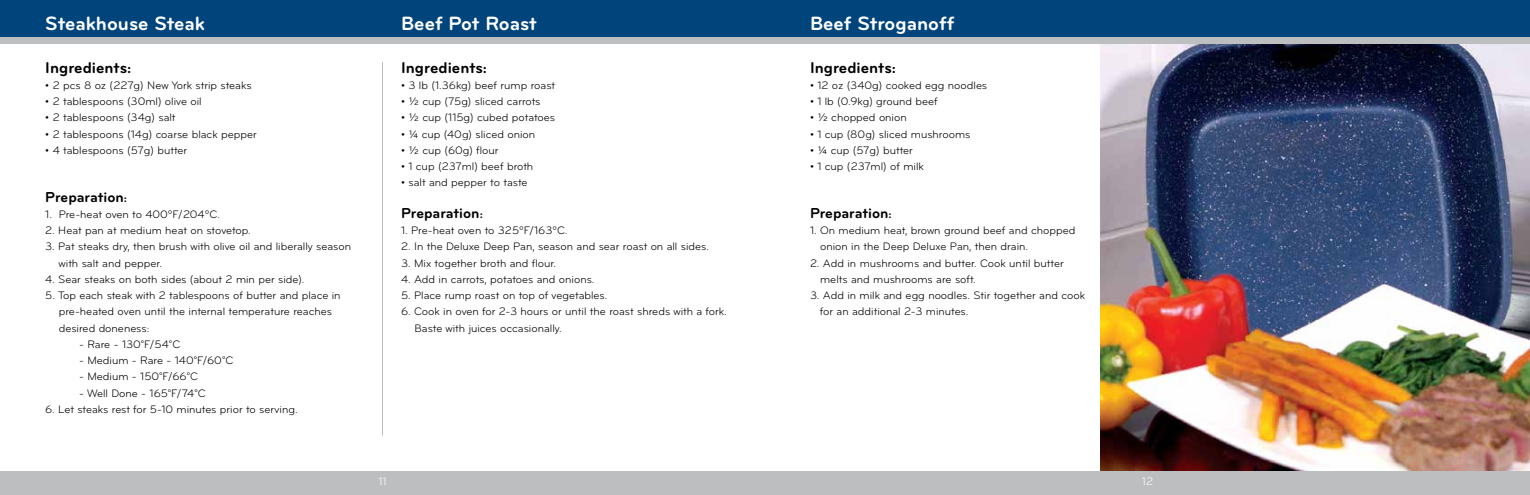
<style>
.page{position:relative;width:1530px;height:495px;background:#fff}
.page>*{position:absolute;margin:0;border:0;box-sizing:border-box;transform-origin:0 0}
.t1{font:700 20px "Bryant";color:#fff}
.t2{font:700 16.25px "Bryant";color:#000}
.t3{font:700 15px "Bryant";color:#000}
.t4{font:11.25px/16.2px "Bryant";color:#000}
.t5{font:11.25px "Bryant";color:#fff}
.s1{font-size:12.5px}
</style>
<div class="page">
<img style="left:1101px;top:44px;width:429px;height:428px">
<div style="left:0;top:472px;width:1530px;height:23px;background:#bcbec0"></div>
<div style="left:0;top:0;width:774px;height:44px;background:#00447c"></div>
<div style="left:0;top:38px;width:774px;height:6px;background:#bcbec0"></div>
<hr style="left:382px;top:62px;width:1px;height:373px;background:#bcbec0">
<div style="left:755px;top:0;width:775px;height:43px;background:#00447c"></div>
<div style="left:755px;top:38px;width:775px;height:6px;background:#bcbec0"></div>
<h1 class="t1" style="left:45px;top:11px;width:161px">Steakhouse Steak</h1>
<h2 class="t2" style="left:45px;top:57px;width:88px">Ingredients:</h2>
<p class="t4" style="left:45px;top:77px;width:208px">• 2 pcs 8 oz (227g) New York strip steaks</p>
<p class="t4" style="left:45px;top:93px;width:158px">• 2 tablespoons (30ml) olive oil</p>
<p class="t4" style="left:45px;top:110px;width:132px">• 2 tablespoons (34g) salt</p>
<p class="t4" style="left:45px;top:126px;width:213px">• 2 tablespoons (14g) coarse black pepper</p>
<p class="t4" style="left:45px;top:142px;width:143px">• 4 tablespoons (57g) butter</p>
<h3 class="t3" style="left:45px;top:187px;width:83px">Preparation<span class="s1">:</span></h3>
<p class="t4" style="left:45px;top:206px;width:176px">1. Pre-heat oven to 400ºF/204ºC.</p>
<p class="t4" style="left:45px;top:222px;width:207px">2. Heat pan at medium heat on stovetop.</p>
<p class="t4" style="left:59px;top:239px;width:294px;text-indent:-13px">3. Pat steaks dry, then brush with olive oil and liberally season with salt and pepper.</p>
<p class="t4" style="left:45px;top:271px;width:261px">4. Sear steaks on both sides (about 2 min per side).</p>
<p class="t4" style="left:59px;top:287px;width:283px;text-indent:-13px">5. Top each steak with 2 tablespoons of butter and place in pre-heated oven until the internal temperature reaches desired doneness:</p>
<p class="t4" style="left:79px;top:336px;width:103px">- Rare - 130°F/54°C</p>
<p class="t4" style="left:79px;top:352px;width:156px">- Medium - Rare - 140°F/60°C</p>
<p class="t4" style="left:79px;top:369px;width:121px">- Medium - 150°F/66°C</p>
<p class="t4" style="left:79px;top:385px;width:128px">- Well Done - 165°F/74°C</p>
<p class="t4" style="left:45px;top:401px;width:254px">6. Let steaks rest for 5-10 minutes prior to serving.</p>
<h1 class="t1" style="left:401px;top:11px;width:137px">Beef Pot Roast</h1>
<h2 class="t2" style="left:401px;top:57px;width:88px">Ingredients:</h2>
<p class="t4" style="left:401px;top:77px;width:156px">• 3 lb (1.36kg) beef rump roast</p>
<p class="t4" style="left:401px;top:93px;width:141px">• ½ cup (75g) sliced carrots</p>
<p class="t4" style="left:401px;top:110px;width:155px">• ½ cup (115g) cubed potatoes</p>
<p class="t4" style="left:401px;top:126px;width:136px">• ¼ cup (40g) sliced onion</p>
<p class="t4" style="left:401px;top:142px;width:99px">• ½ cup (60g) flour</p>
<p class="t4" style="left:401px;top:158px;width:134px">• 1 cup (237ml) beef broth</p>
<p class="t4" style="left:401px;top:175px;width:128px">• salt and pepper to taste</p>
<h3 class="t3" style="left:401px;top:204px;width:83px">Preparation<span class="s1">:</span></h3>
<p class="t4" style="left:401px;top:222px;width:168px">1. Pre-heat oven to 325ºF/163ºC.</p>
<p class="t4" style="left:401px;top:239px;width:309px">2. In the Deluxe Deep Pan, season and sear roast on all sides.</p>
<p class="t4" style="left:401px;top:255px;width:157px">3. Mix together broth and flour.</p>
<p class="t4" style="left:401px;top:271px;width:195px">4. Add in carrots, potatoes and onions.</p>
<p class="t4" style="left:401px;top:287px;width:208px">5. Place rump roast on top of vegetables.</p>
<p class="t4" style="left:415px;top:304px;width:314px;text-indent:-13px">6. Cook in oven for 2-3 hours or until the roast shreds with a fork.<br>Baste with juices occasionally.</p>
<p class="t5" style="left:378px;top:475px;width:10px">11</p>
<h1 class="t1" style="left:810px;top:11px;width:146px">Beef Stroganoff</h1>
<h2 class="t2" style="left:810px;top:57px;width:88px">Ingredients:</h2>
<p class="t4" style="left:810px;top:77px;width:179px">• 12 oz (340g) cooked egg noodles</p>
<p class="t4" style="left:810px;top:93px;width:129px">• 1 lb (0.9kg) ground beef</p>
<p class="t4" style="left:810px;top:110px;width:98px">• ½ chopped onion</p>
<p class="t4" style="left:810px;top:126px;width:162px">• 1 cup (80g) sliced mushrooms</p>
<p class="t4" style="left:810px;top:142px;width:104px">• ¼ cup (57g) butter</p>
<p class="t4" style="left:810px;top:158px;width:115px">• 1 cup (237ml) of milk</p>
<h3 class="t3" style="left:810px;top:204px;width:83px">Preparation<span class="s1">:</span></h3>
<p class="t4" style="left:820px;top:222px;width:257px;text-indent:-10px">1. On medium heat, brown ground beef and chopped onion in the Deep Deluxe Pan, then drain.</p>
<p class="t4" style="left:820px;top:255px;width:245px;text-indent:-10px">2. Add in mushrooms and butter. Cook until butter melts and mushrooms are soft.</p>
<p class="t4" style="left:820px;top:287px;width:267px;text-indent:-10px">3. Add in milk and egg noodles. Stir together and cook for an additional 2-3 minutes.</p>
<p class="t5" style="left:1142px;top:475px;width:13px">12</p>
</div>
